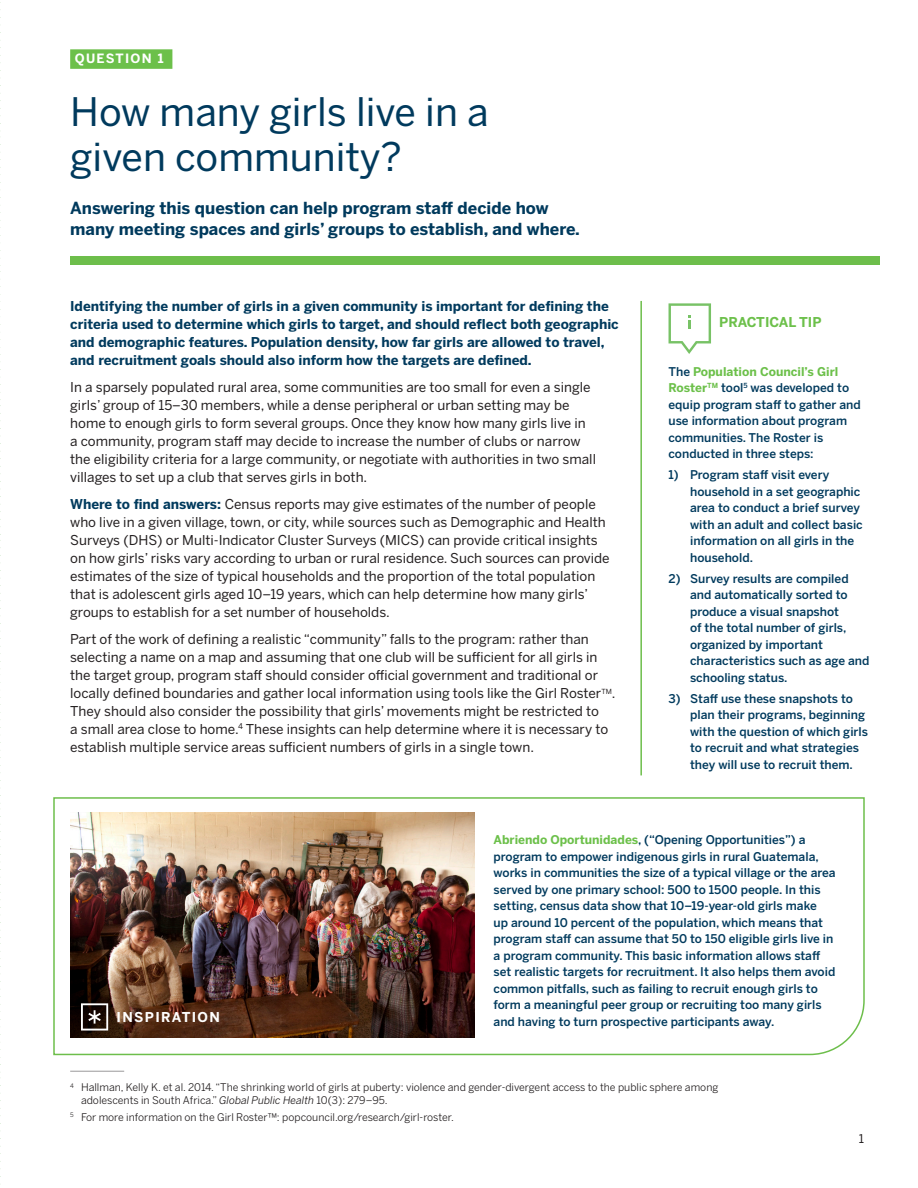
<style>
.page{position:relative;width:918px;height:1188px;background:#fff}
.page>*{position:absolute;margin:0;border:0;box-sizing:border-box;transform-origin:0 0}
.t1{font:39px/45px "Benton Sans";color:#003a5d}
.t2{font:700 16.5px/21px "Benton Sans";color:#003a5d}
.t3{font:13.5px/18px "Benton Sans";color:#231f20}
.t4{font:700 13.5px/18px "Benton Sans";color:#003a5d}
.t5{font:700 13.5px "Benton Sans";color:#6cc04a}
.t6{font:700 13.5px "Benton Sans";letter-spacing:.1em;color:#fff}
.t7{font:700 12.75px "Benton Sans";letter-spacing:.1em;color:#fff}
.t8{font:500 12px/16.5px "Benton Sans";color:#003a5d}
.t9{font:12px "Benton Sans";color:#231f20}
.t10{font:10.5px/12.6px "Benton Sans";color:#231f20}
.s1{font-weight:700;color:#003a5d}
.s2{font-weight:700;color:#6cc04a}
.s3{font-style:italic}
</style>
<div class="page">
<img style="left:0;top:2px;width:1px;height:226px">
<img style="left:0;top:354px;width:1px;height:217px">
<img style="left:0;top:712px;width:1px;height:211px">
<img style="left:0;top:1064px;width:1px;height:113px">
<svg style="left:669px;top:303px;width:42px;height:51px"></svg>
<svg style="left:53px;top:797px;width:812px;height:259px"></svg>
<img style="left:70px;top:812px;width:405px;height:226px">
<div style="left:70px;top:49px;width:102px;height:20px;background:#6cc04a"></div>
<svg style="left:81px;top:1003px;width:27px;height:28px"></svg>
<hr style="left:640px;top:301px;width:2px;height:474px;background:#6dbe4b">
<hr style="left:70px;top:1071px;width:54px;height:1px;background:#999899">
<div style="left:70px;top:256px;width:810px;height:9px;background:#6dbe4b"></div>
<p class="t7" style="left:75px;top:51px;width:90px">QUESTION 1</p>
<p class="t1" style="left:70px;top:90px;width:420px">How many girls live in a given community?</p>
<p class="t2" style="left:70px;top:197px;width:511px">Answering this question can help program staff decide how many meeting spaces and girls’ groups to establish, and where.</p>
<p class="t4" style="left:70px;top:297px;width:550px">Identifying the number of girls in a given community is important for defining the criteria used to determine which girls to target, and should reflect both geographic and demographic features. Population density, how far girls are allowed to travel, and recruitment goals should also inform how the targets are defined.</p>
<p class="t3" style="left:70px;top:378px;width:527px">In a sparsely populated rural area, some communities are too small for even a single girls’ group of 15–30 members, while a dense peripheral or urban setting may be home to enough girls to form several groups. Once they know how many girls live in a community, program staff may decide to increase the number of clubs or narrow the eligibility criteria for a large community, or negotiate with authorities in two small villages to set up a club that serves girls in both.</p>
<p class="t3" style="left:70px;top:495px;width:541px"><span class="s1">Where to find answers:</span> Census reports may give estimates of the number of people who live in a given village, town, or city, while sources such as Demographic and Health Surveys (DHS) or Multi-Indicator Cluster Surveys (MICS) can provide critical insights on how girls’ risks vary according to urban or rural residence. Such sources can provide estimates of the size of typical households and the proportion of the total population that is adolescent girls aged 10–19 years, which can help determine how many girls’ groups to establish for a set number of households.</p>
<p class="t3" style="left:70px;top:630px;width:547px">Part of the work of defining a realistic “community” falls to the program: rather than selecting a name on a map and assuming that one club will be sufficient for all girls in the target group, program staff should consider official government and traditional or locally defined boundaries and gather local information using tools like the Girl Roster<sup>TM</sup>.<br>They should also consider the possibility that girls’ movements might be restricted to<br>a small area close to home.<sup>4</sup> These insights can help determine where it is necessary to establish multiple service areas sufficient numbers of girls in a single town.</p>
<p class="t5" style="left:719px;top:314px;width:104px">PRACTICAL TIP</p>
<p class="t8" style="left:669px;top:363px;width:194px">The <span class="s2">Population Council’s Girl<br>Roster</span><sup>TM</sup> tool<sup>5</sup> was developed to equip program staff to gather and use information about program communities. The Roster is conducted in three steps:</p>
<p class="t8" style="left:690px;top:466px;width:174px;text-indent:-22px">1) Program staff visit every household in a set geographic area to conduct a brief survey with an adult and collect basic information on all girls in the household.</p>
<p class="t8" style="left:690px;top:570px;width:181px;text-indent:-22px">2) Survey results are compiled and automatically sorted to produce a visual snapshot<br>of the total number of girls, organized by important characteristics such as age and schooling status.</p>
<p class="t8" style="left:690px;top:690px;width:179px;text-indent:-22px">3) Staff use these snapshots to plan their programs, beginning with the question of which girls to recruit and what strategies they will use to recruit them.</p>
<p class="t6" style="left:117px;top:1010px;width:105px">INSPIRATION</p>
<p class="t8" style="left:494px;top:832px;width:344px"><span class="s2">Abriendo Oportunidades</span>, (“Opening Opportunities”) a program to empower indigenous girls in rural Guatemala, works in communities the size of a typical village or the area served by one primary school: 500 to 1500 people. In this setting, census data show that 10–19-year-old girls make<br>up around 10 percent of the population, which means that program staff can assume that 50 to 150 eligible girls live in a program community. This basic information allows staff set realistic targets for recruitment. It also helps them avoid common pitfalls, such as failing to recruit enough girls to form a meaningful peer group or recruiting too many girls and having to turn prospective participants away.</p>
<p class="t10" style="left:81px;top:1081px;width:639px;text-indent:-11px"><sup>4</sup> Hallman, Kelly K. et al. 2014. “The shrinking world of girls at puberty: violence and gender-divergent access to the public sphere among adolescents in South Africa.” <span class="s3">Global Public Health</span> 10(3): 279–95.</p>
<p class="t10" style="left:70px;top:1110px;width:385px"><sup>5</sup> For more information on the Girl Roster™: popcouncil.org/research/girl-roster.</p>
<p class="t9" style="left:859px;top:1132px;width:7px">1</p>
</div>
